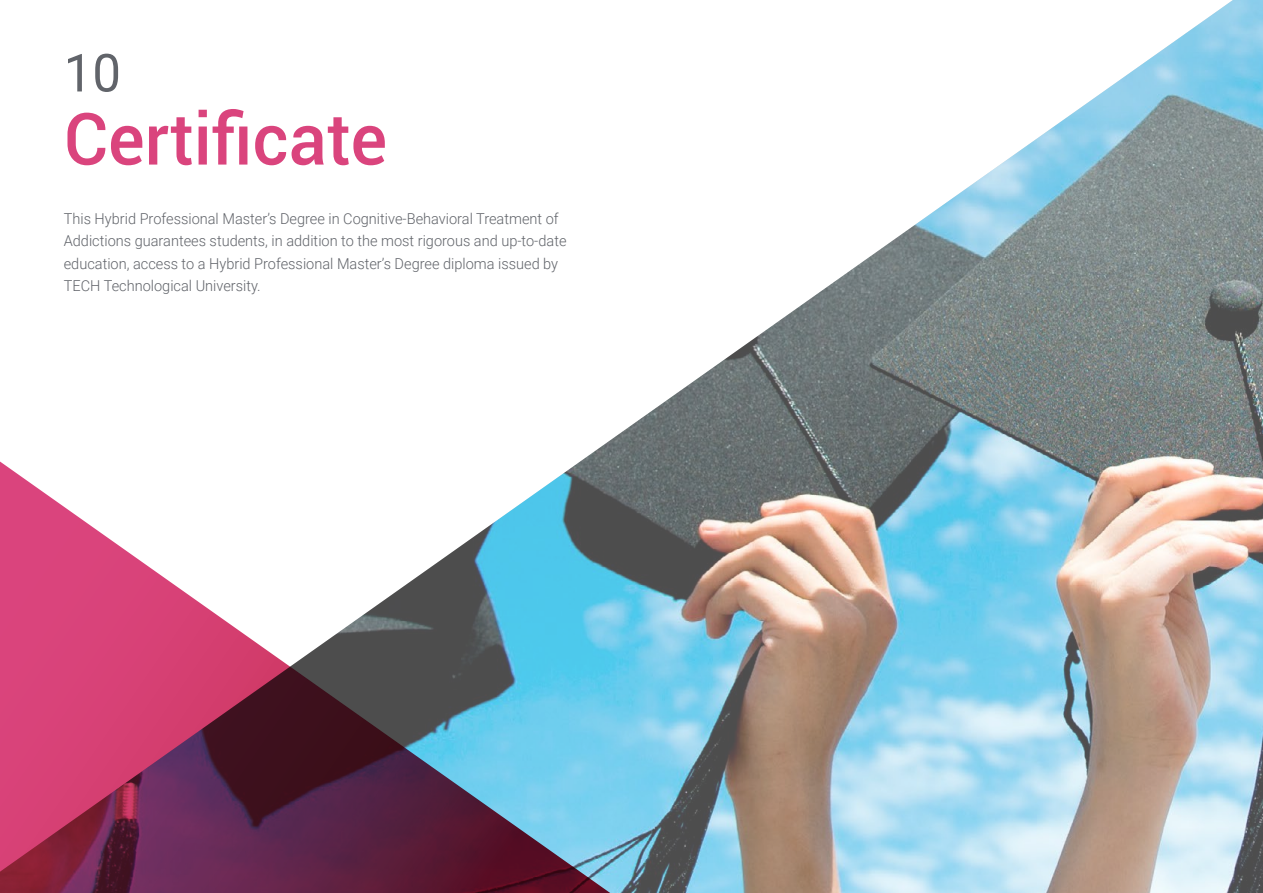
<style>
.page{position:relative;width:1263px;height:893px;background:#fff}
.page>*{position:absolute;margin:0;border:0;box-sizing:border-box;transform-origin:0 0}
.t1{font:500 72px "Roboto";color:#da447d}
.t2{font:52.5px "Roboto";color:#61646a}
.t3{font:300 15px/22.5px "Roboto";color:#61646a}
</style>
<div class="page">
<img style="left:602px;top:0;width:661px;height:893px">
<svg style="left:0;top:446px;width:640px;height:447px"></svg>
<h2 class="t2" style="left:64px;top:36px;width:59px">10</h2>
<h1 class="t1" style="left:64px;top:88px;width:325px">Certificate</h1>
<p class="t3" style="left:64px;top:207px;width:504px">This Hybrid Professional Master’s Degree in Cognitive-Behavioral Treatment of Addictions guarantees students, in addition to the most rigorous and up-to-date education, access to a Hybrid Professional Master’s Degree diploma issued by TECH Technological University.</p>
</div>
